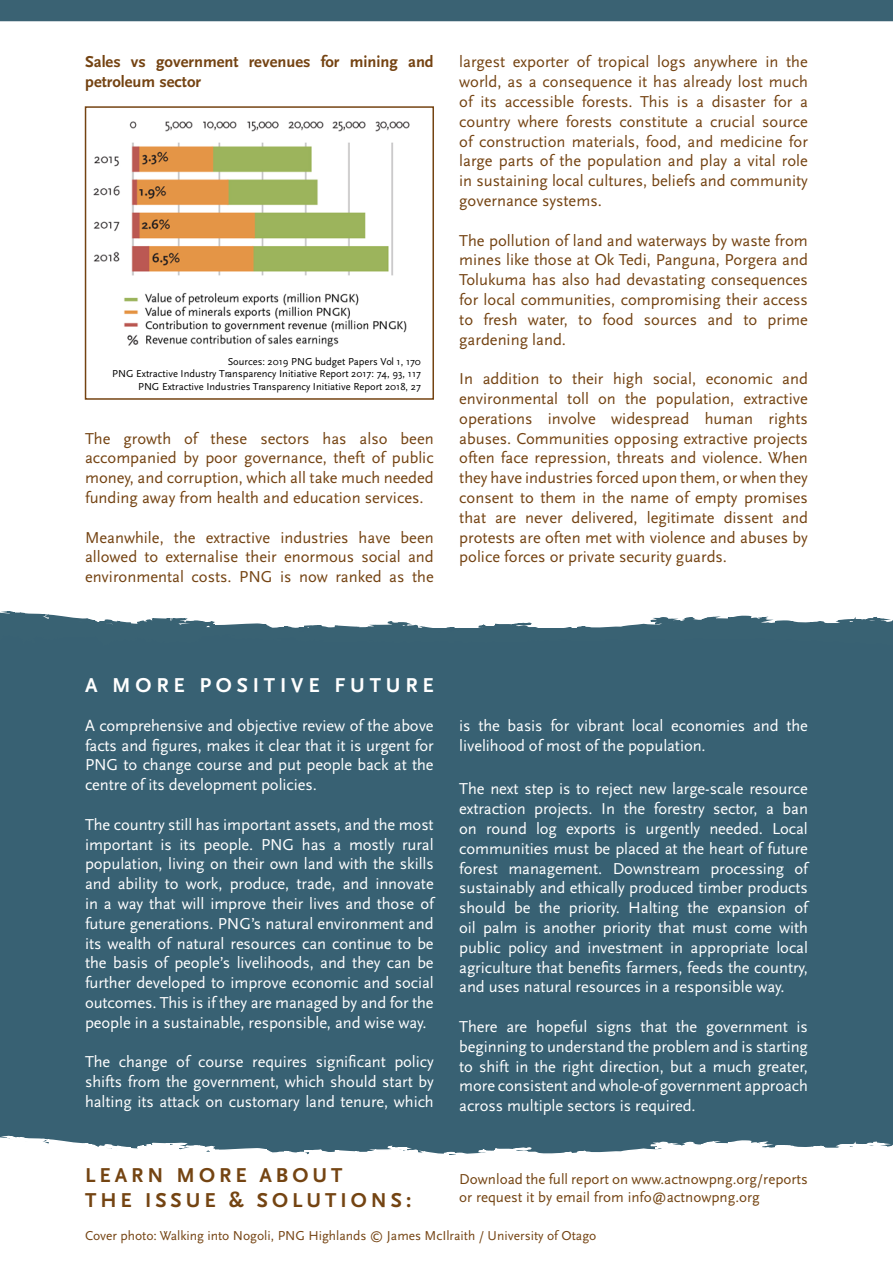
<style>
.page{position:relative;width:893px;height:1263px;background:#fff}
.page>*{position:absolute;margin:0;border:0;box-sizing:border-box;transform-origin:0 0}
.t1{font:700 21px/25.2px "Scala Sans Pro";letter-spacing:.19em;color:#744412}
.t2{font:700 21px "Scala Sans Pro";letter-spacing:.23em;color:#fff}
.t3{font:16.5px/19.8px "Scala Sans Pro";letter-spacing:-.005em;color:#fff;text-align:justify}
.t4{font:16.5px/19.8px "Scala Sans Pro";color:#744312;text-align:justify}
.t5{font:700 16.5px/19.8px "Scala Sans Pro";color:#744312}
.t6{font:15px/18px "Scala Sans Pro";color:#744412}
.t7{font:13.5px "Scala Sans Pro";color:#744312}
.t8{font:10.5px/12.6px "Scala Sans";color:#000;text-align:right}
</style>
<div class="page">
<img style="left:93px;top:121px;width:317px;height:226px">
<div style="left:0;top:628px;width:893px;height:527px;background:#386173"></div>
<svg style="left:0;top:611px;width:893px;height:17px"></svg>
<div style="left:0;top:0;width:893px;height:21px;background:#3a6273"></div>
<div style="left:85px;top:106px;width:349px;height:294px;border:2px solid #744312"></div>
<svg style="left:0;top:1135px;width:893px;height:20px"></svg>
<p class="t5" style="left:85px;top:52px;width:350px">Sales vs government revenues for mining and petroleum sector</p>
<p class="t8" style="left:112px;top:355px;width:310px">Sources: 2019 PNG budget Papers Vol 1, 170<br>PNG Extractive Industry Transparency Initiative Report 2017: 74, 93, 117<br>PNG Extractive Industries Transparency Initiative Report 2018, 27</p>
<p class="t4" style="left:85px;top:428px;width:350px">The growth of these sectors has also been accompanied by poor governance, theft of public money, and corruption, which all take much needed funding away from health and education services.</p>
<p class="t4" style="left:85px;top:527px;width:350px">Meanwhile, the extractive industries have been allowed to externalise their enormous social and environmental costs. PNG is now ranked as the</p>
<p class="t4" style="left:459px;top:52px;width:350px">largest exporter of tropical logs anywhere in the world, as a consequence it has already lost much of its accessible forests. This is a disaster for a country where forests constitute a crucial source of construction materials, food, and medicine for large parts of the population and play a vital role in sustaining local cultures, beliefs and community governance systems.</p>
<p class="t4" style="left:459px;top:230px;width:350px">The pollution of land and waterways by waste from mines like those at Ok Tedi, Panguna, Porgera and Tolukuma has also had devastating consequences for local communities, compromising their access to fresh water, to food sources and to prime gardening land.</p>
<p class="t4" style="left:459px;top:369px;width:350px">In addition to their high social, economic and environmental toll on the population, extractive operations involve widespread human rights abuses. Communities opposing extractive projects often face repression, threats and violence. When they have industries forced upon them, or when they consent to them in the name of empty promises that are never delivered, legitimate dissent and protests are often met with violence and abuses by police forces or private security guards.</p>
<p class="t2" style="left:85px;top:673px;width:350px">A MORE POSITIVE FUTURE</p>
<p class="t3" style="left:85px;top:715px;width:350px">A comprehensive and objective review of the above facts and figures, makes it clear that it is urgent for PNG to change course and put people back at the centre of its development policies.</p>
<p class="t3" style="left:85px;top:814px;width:350px">The country still has important assets, and the most important is its people. PNG has a mostly rural population, living on their own land with the skills and ability to work, produce, trade, and innovate in a way that will improve their lives and those of future generations. PNG’s natural environment and its wealth of natural resources can continue to be the basis of people’s livelihoods, and they can be further developed to improve economic and social outcomes. This is if they are managed by and for the people in a sustainable, responsible, and wise way.</p>
<p class="t3" style="left:85px;top:1052px;width:350px">The change of course requires significant policy shifts from the government, which should start by halting its attack on customary land tenure, which</p>
<p class="t3" style="left:459px;top:715px;width:350px">is the basis for vibrant local economies and the livelihood of most of the population.</p>
<p class="t3" style="left:459px;top:779px;width:350px">The next step is to reject new large-scale resource extraction projects. In the forestry sector, a ban on round log exports is urgently needed. Local communities must be placed at the heart of future forest management. Downstream processing of sustainably and ethically produced timber products should be the priority. Halting the expansion of oil palm is another priority that must come with public policy and investment in appropriate local agriculture that benefits farmers, feeds the country, and uses natural resources in a responsible way.</p>
<p class="t3" style="left:459px;top:1017px;width:350px">There are hopeful signs that the government is beginning to understand the problem and is starting to shift in the right direction, but a much greater, more consistent and whole-of government approach across multiple sectors is required.</p>
<p class="t1" style="left:85px;top:1163px;width:328px">LEARN MORE ABOUT<br>THE ISSUE &amp; SOLUTIONS:</p>
<p class="t7" style="left:85px;top:1227px;width:513px">Cover photo: Walking into Nogoli, PNG Highlands © James McIlraith / University of Otago</p>
<p class="t6" style="left:459px;top:1170px;width:350px">Download the full report on www.actnowpng.org/reports or request it by email from info@actnowpng.org</p>
</div>
